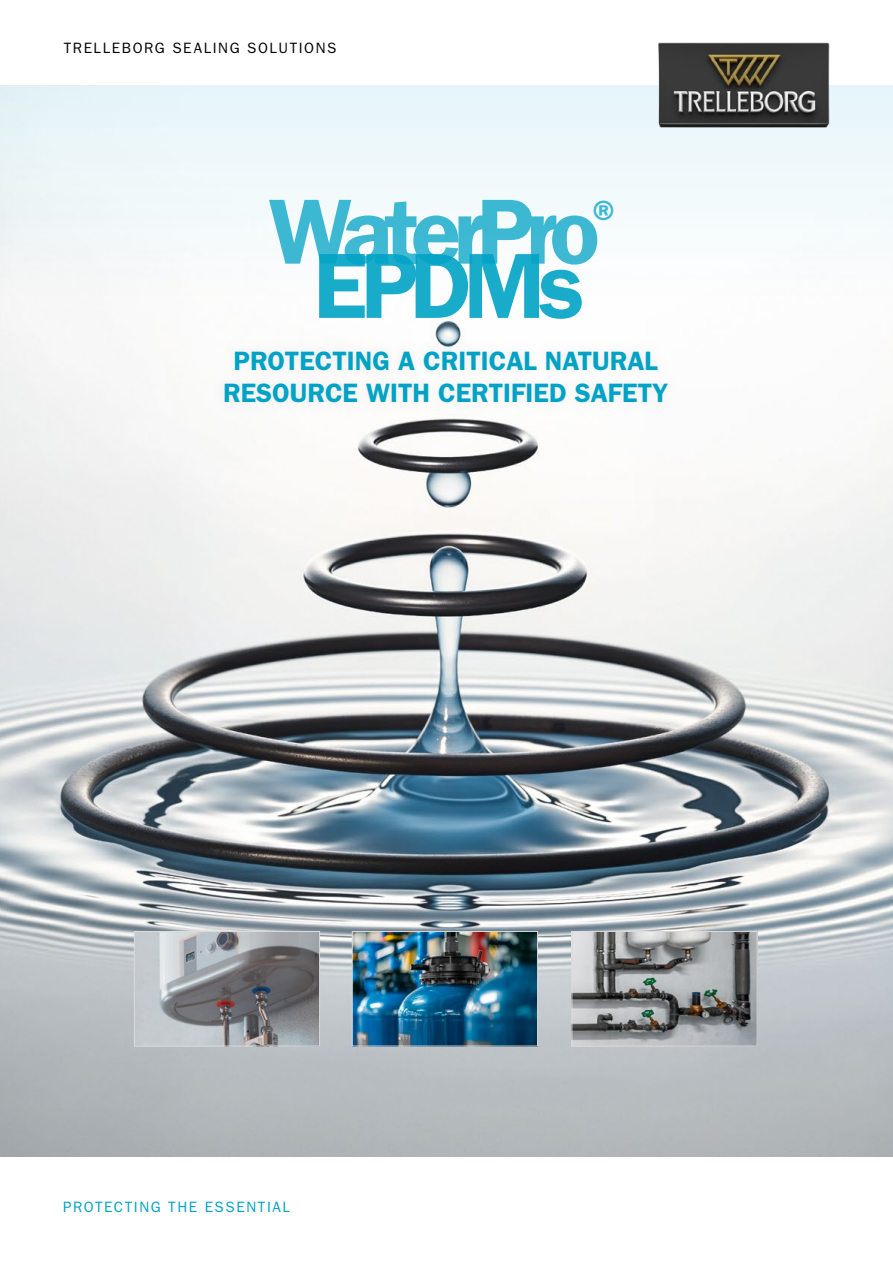
<style>
.page{position:relative;width:893px;height:1263px;background:#fff}
.page>*{position:absolute;margin:0;border:0;box-sizing:border-box;transform-origin:0 0}
.t1{font:600 93px "ITC Franklin Gothic Std";letter-spacing:-.085em;color:#00a2c5}
.t2{font:600 26.7px/32px "ITC Franklin Gothic Std";color:#00a2c5;text-align:center}
.t3{font:15px "ITC Franklin Gothic Std";letter-spacing:.105em;color:#000}
.t4{font:15px "ITC Franklin Gothic Std";letter-spacing:.105em;color:#00a2c5}
</style>
<div class="page">
<img style="left:0;top:313px;width:893px;height:844px">
<div style="left:0;top:85px;width:893px;height:214px;background:#f1f9fb"></div>
<img style="left:654px;top:42px;width:180px;height:90px">
<div style="left:215px;top:342px;width:462px;height:70px;background:#f8f8f7"></div>
<img style="left:573px;top:933px;width:182px;height:111px">
<div style="left:571px;top:931px;width:186px;height:115px;border:1px solid #dadada"></div>
<img style="left:136px;top:933px;width:182px;height:111px">
<div style="left:134px;top:931px;width:186px;height:115px;border:1px solid #dadada"></div>
<img style="left:354px;top:933px;width:182px;height:111px">
<div style="left:352px;top:931px;width:186px;height:115px;border:1px solid #dadada"></div>
<p class="t3" style="left:64px;top:39px;width:274px">TRELLEBORG SEALING SOLUTIONS</p>
<h1 class="t1" style="left:269px;top:177px;width:358px">WaterPro<sup>®</sup></h1>
<h1 class="t1" style="left:313px;top:231px;width:273px">EPDMs</h1>
<p class="t2" style="left:223px;top:345px;width:446px">PROTECTING A CRITICAL NATURAL<br>RESOURCE WITH CERTIFIED SAFETY</p>
<p class="t4" style="left:63px;top:1198px;width:228px">PROTECTING THE ESSENTIAL</p>
</div>
